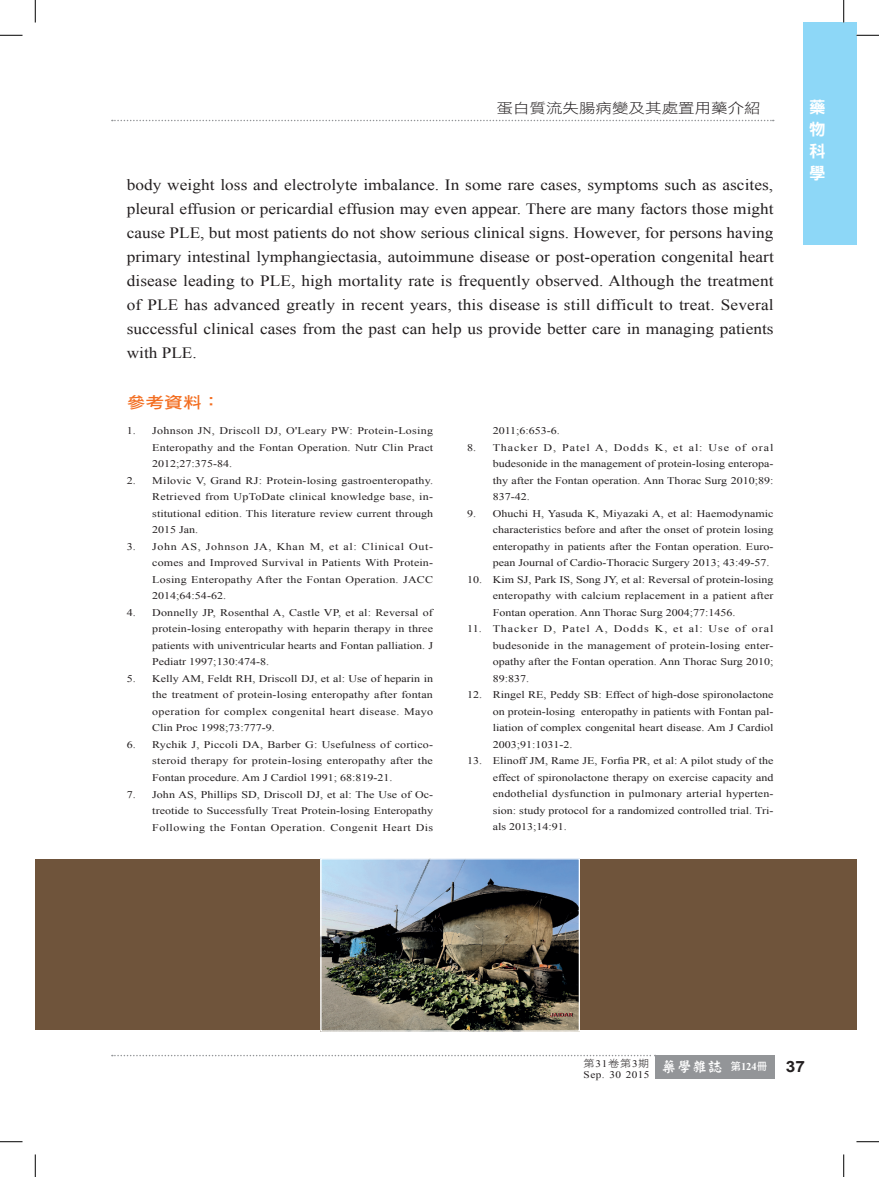
<style>
.page{position:relative;width:879px;height:1177px;background:#fff}
.page>*{position:absolute;margin:0;border:0;box-sizing:border-box;transform-origin:0 0}
.t1{font:16.5px/22px "DF Hei Std W9";color:#fff;text-align:justify}
.t2{font:15.9px "DF Hei Std W7";color:#f36e21;scale:1.18 1}
.t3{font:15.75px/24px "Times New Roman";color:#231f20;text-align:justify;scale:1.1 1}
.t4{font:14.1px "DF Hei Std W3";color:#231f20;scale:1.18 1}
.t5{font:10.2px/16.5px "Times New Roman";color:#231f20;text-align:justify;scale:1.18 1}
.t6{font:10.2px "Times New Roman";letter-spacing:.04em;color:#231f20;scale:1.11 1}
.t7{font:10.2px "DF Hei Std W3";color:#231f20;scale:1.11 1}
.s1{font-family:"Times New Roman";font-size:10.05px}
</style>
<div class="page">
<svg style="left:112px;top:120px;width:661px;height:1px"></svg>
<div style="left:655px;top:1054px;width:119px;height:23px;background:#939598"></div>
<div style="left:802px;top:22px;width:54px;height:223px;background:#8dd7f7"></div>
<div style="left:35px;top:859px;width:821px;height:170px;background:#6f543b"></div>
<img style="left:322px;top:859px;width:256px;height:170px">
<div style="left:320px;top:857px;width:260px;height:174px;border:1px solid #fff"></div>
<hr style="left:842px;top:0;width:2px;height:23px;background:#fff">
<svg style="left:0;top:35px;width:22px;height:1px"></svg>
<svg style="left:856px;top:35px;width:22px;height:1px"></svg>
<svg style="left:0;top:1141px;width:22px;height:1px"></svg>
<svg style="left:856px;top:1141px;width:22px;height:1px"></svg>
<svg style="left:35px;top:0;width:1px;height:23px"></svg>
<svg style="left:35px;top:1154px;width:1px;height:22px"></svg>
<svg style="left:843px;top:0;width:1px;height:23px"></svg>
<svg style="left:843px;top:1154px;width:1px;height:22px"></svg>
<h3 class="t4" style="left:496px;top:100px;width:225px">蛋白質流失腸病變及其處置用藥介紹</h3>
<p class="t3" style="left:127px;top:172px;width:589px">body weight loss and electrolyte imbalance. In some rare cases, symptoms such as ascites, pleural effusion or pericardial effusion may even appear. There are many factors those might cause PLE, but most patients do not show serious clinical signs. However, for persons having primary intestinal lymphangiectasia, autoimmune disease or post-operation congenital heart disease leading to PLE, high mortality rate is frequently observed. Although the treatment of PLE has advanced greatly in recent years, this disease is still difficult to treat. Several successful clinical cases from the past can help us provide better care in managing patients with PLE.</p>
<h2 class="t2" style="left:127px;top:393px;width:81px">參考資料：</h2>
<p class="t5" style="left:152px;top:422px;width:239px;text-indent:-26px">1. Johnson JN, Driscoll DJ, O'Leary PW: Protein-Losing Enteropathy and the Fontan Operation. Nutr Clin Pract 2012;27:375-84.</p>
<p class="t5" style="left:152px;top:472px;width:239px;text-indent:-26px">2. Milovic V, Grand RJ: Protein-losing gastroenteropathy.<br>Retrieved from UpToDate clinical knowledge base, in&shy;stitutional edition. This literature review current through 2015 Jan.</p>
<p class="t5" style="left:152px;top:538px;width:239px;text-indent:-26px">3. John AS, Johnson JA, Khan M, et al: Clinical Out&shy;comes and Improved Survival in Patients With Protein-Losing Enteropathy After the Fontan Operation. JACC 2014;64:54-62.</p>
<p class="t5" style="left:152px;top:604px;width:239px;text-indent:-26px">4. Donnelly JP, Rosenthal A, Castle VP, et al: Reversal of protein-losing enteropathy with heparin therapy in three patients with univentricular hearts and Fontan palliation. J Pediatr 1997;130:474-8.</p>
<p class="t5" style="left:152px;top:670px;width:239px;text-indent:-26px">5. Kelly AM, Feldt RH, Driscoll DJ, et al: Use of heparin in the treatment of protein-losing enteropathy after fontan operation for complex congenital heart disease. Mayo Clin Proc 1998;73:777-9.</p>
<p class="t5" style="left:152px;top:736px;width:239px;text-indent:-26px">6. Rychik J, Piccoli DA, Barber G: Usefulness of cortico&shy;steroid therapy for protein-losing enteropathy after the Fontan procedure. Am J Cardiol 1991; 68:819-21.</p>
<p class="t5" style="left:152px;top:785px;width:239px;text-indent:-26px">7. John AS, Phillips SD, Driscoll DJ, et al: The Use of Oc&shy;treotide to Successfully Treat Protein-losing Enteropathy Following the Fontan Operation. Congenit Heart Dis</p>
<p class="t5" style="left:492px;top:422px;width:58px">2011;6:653-6.</p>
<p class="t5" style="left:492px;top:438px;width:239px;text-indent:-26px">8. Thacker D, Patel A, Dodds K, et al: Use of oral budesonide in the management of protein-losing enteropa&shy;thy after the Fontan operation. Ann Thorac Surg 2010;89:<br>837-42.</p>
<p class="t5" style="left:492px;top:504px;width:239px;text-indent:-26px">9. Ohuchi H, Yasuda K, Miyazaki A, et al: Haemodynamic characteristics before and after the onset of protein losing enteropathy in patients after the Fontan operation. Euro&shy;pean Journal of Cardio-Thoracic Surgery 2013; 43:49-57.</p>
<p class="t5" style="left:492px;top:570px;width:239px;text-indent:-26px">10. Kim SJ, Park IS, Song JY, et al: Reversal of protein-losing enteropathy with calcium replacement in a patient after Fontan operation. Ann Thorac Surg 2004;77:1456.</p>
<p class="t5" style="left:492px;top:620px;width:239px;text-indent:-26px">11. Thacker D, Patel A, Dodds K, et al: Use of oral budesonide in the management of protein-losing enter&shy;opathy after the Fontan operation. Ann Thorac Surg 2010; 89:837.</p>
<p class="t5" style="left:492px;top:686px;width:239px;text-indent:-26px">12. Ringel RE, Peddy SB: Effect of high-dose spironolactone on protein-losing enteropathy in patients with Fontan pal&shy;liation of complex congenital heart disease. Am J Cardiol 2003;91:1031-2.</p>
<p class="t5" style="left:492px;top:752px;width:239px;text-indent:-26px">13. Elinoff JM, Rame JE, Forfia PR, et al: A pilot study of the effect of spironolactone therapy on exercise capacity and endothelial dysfunction in pulmonary arterial hyperten&shy;sion: study protocol for a randomized controlled trial. Tri&shy;als 2013;14:91.</p>
<h1 class="t1" style="left:809px;top:96px;width:17px">藥物科學</h1>
<p class="t7" style="left:583px;top:1057px;width:61px">第<span class="s1">31</span>卷第<span class="s1">3</span>期</p>
<p class="t6" style="left:583px;top:1067px;width:201px">Sep. 30 2015 <sup>藥學雜誌</sup> <sup>第</sup><sup>124</sup><sup>冊</sup> <sup>37</sup></p>
</div>
